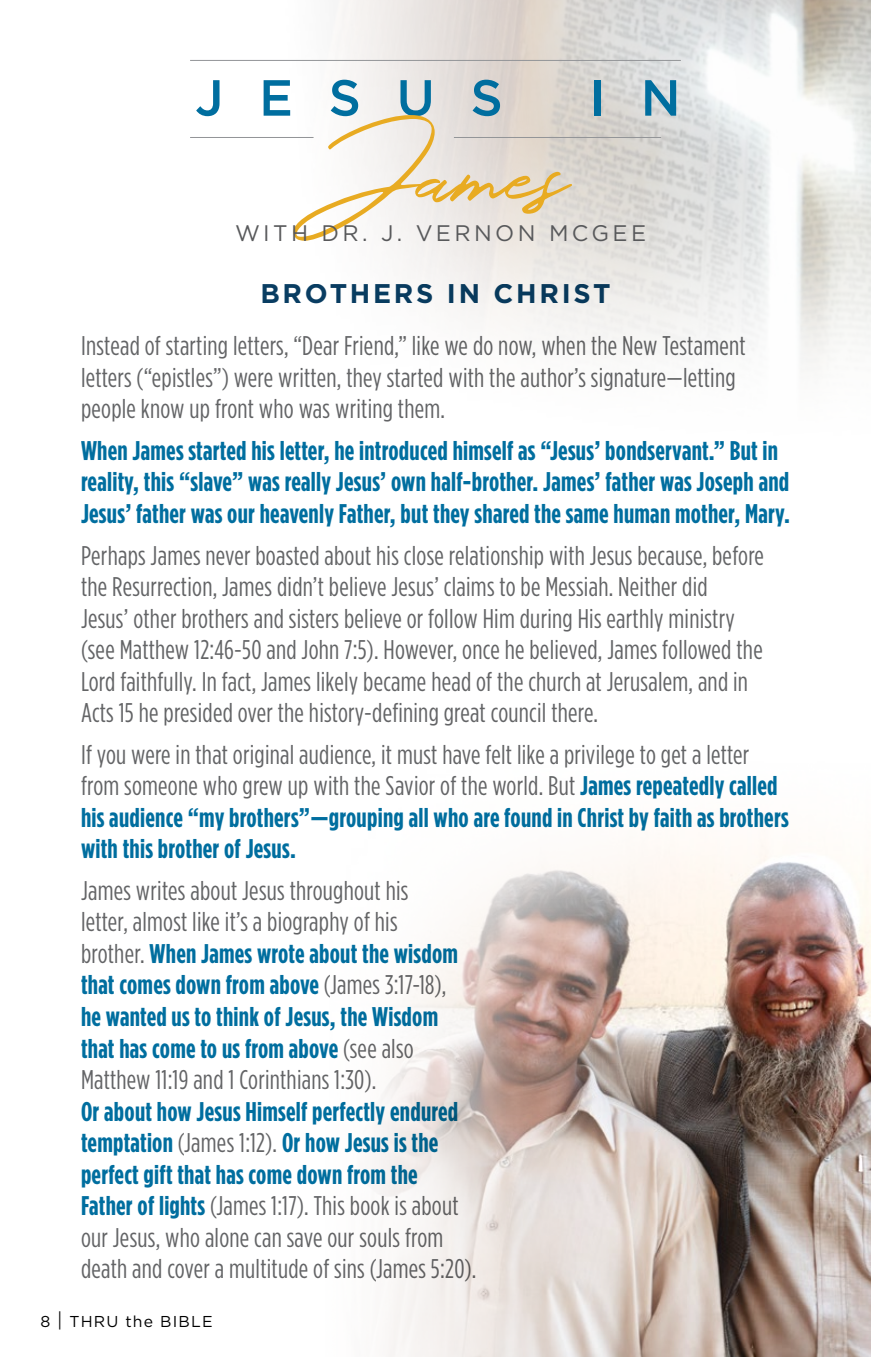
<style>
.page{position:relative;width:871px;height:1357px;background:#fff}
.page>*{position:absolute;margin:0;border:0;box-sizing:border-box;transform-origin:0 0}
.t1{font:121.5px "Holland";color:#e8ab22}
.t2{font:500 50.62px "Gotham";letter-spacing:.7em;color:#006e9f}
.t3{font:27px/31.5px "Gotham Condensed";letter-spacing:.01em;color:#636466}
.t4{font:700 27px/31.5px "Gotham Condensed";letter-spacing:.01em;color:#006e9f}
.t5{font:700 27px "Gotham";letter-spacing:.1em;color:#093d62}
.t6{font:22.5px "Gotham";letter-spacing:.15em;color:#58595b}
.t7{font:15.75px "Gotham";letter-spacing:.075em;color:#000}
.s1{font-weight:700;color:#006e9f}
.s2{font-size:19.8px}
</style>
<div class="page">
<img style="left:372px;top:842px;width:499px;height:515px">
<hr style="left:190px;top:137px;width:123px;height:1px;background:#939598">
<hr style="left:454px;top:137px;width:207px;height:1px;background:#939598">
<hr style="left:190px;top:60px;width:491px;height:1px;background:#939598">
<h2 class="t2" style="left:195px;top:65px;width:309px">JESUS</h2>
<h2 class="t2" style="left:589px;top:65px;width:93px">I N</h2>
<h1 class="t1" style="left:293px;top:83px;width:278px">James</h1>
<p class="t6" style="left:235px;top:219px;width:413px">WITH DR. J. VERNON MCGEE</p>
<p class="t5" style="left:260px;top:276px;width:351px">BROTHERS IN CHRIST</p>
<p class="t3" style="left:81px;top:330px;width:666px">Instead of starting letters, “Dear Friend,” like we do now, when the New Testament letters (“epistles”) were written, they started with the author’s signature—letting people know up front who was writing them.</p>
<p class="t4" style="left:81px;top:434px;width:710px">When James started his letter, he introduced himself as “Jesus’ bondservant.” But in reality, this “slave” was really Jesus’ own half-brother. James’ father was Joseph and<br>Jesus’ father was our heavenly Father, but they shared the same human mother, Mary.</p>
<p class="t3" style="left:81px;top:539px;width:684px">Perhaps James never boasted about his close relationship with Jesus because, before the Resurrection, James didn’t believe Jesus’ claims to be Messiah. Neither did<br>Jesus’ other brothers and sisters believe or follow Him during His earthly ministry (see Matthew 12:46-50 and John 7:5). However, once he believed, James followed the Lord faithfully. In fact, James likely became head of the church at Jerusalem, and in Acts 15 he presided over the history-defining great council there.</p>
<p class="t3" style="left:81px;top:738px;width:709px">If you were in that original audience, it must have felt like a privilege to get a letter from someone who grew up with the Savior of the world. But <span class="s1">James repeatedly called his audience “my brothers”—grouping all who are found in Christ by faith as brothers with this brother of Jesus.</span></p>
<p class="t3" style="left:81px;top:874px;width:379px">James writes about Jesus throughout his letter, almost like it’s a biography of his brother. <span class="s1">When James wrote about the wisdom that comes down from above</span> (James 3:17-18), <span class="s1">he wanted us to think of Jesus, the Wisdom that has come to us from above</span> (see also Matthew 11:19 and 1 Corinthians 1:30).</p>
<p class="t3" style="left:81px;top:1095px;width:397px"><span class="s1">Or about how Jesus Himself perfectly endured temptation</span> (James 1:12). <span class="s1">Or how Jesus is the perfect gift that has come down from the<br>Father of lights</span> (James 1:17). This book is about our Jesus, who alone can save our souls from death and cover a multitude of sins (James 5:20).</p>
<p class="t7" style="left:40px;top:1311px;width:174px">8 <span class="s2">|</span> THRU the BIBLE</p>
</div>
